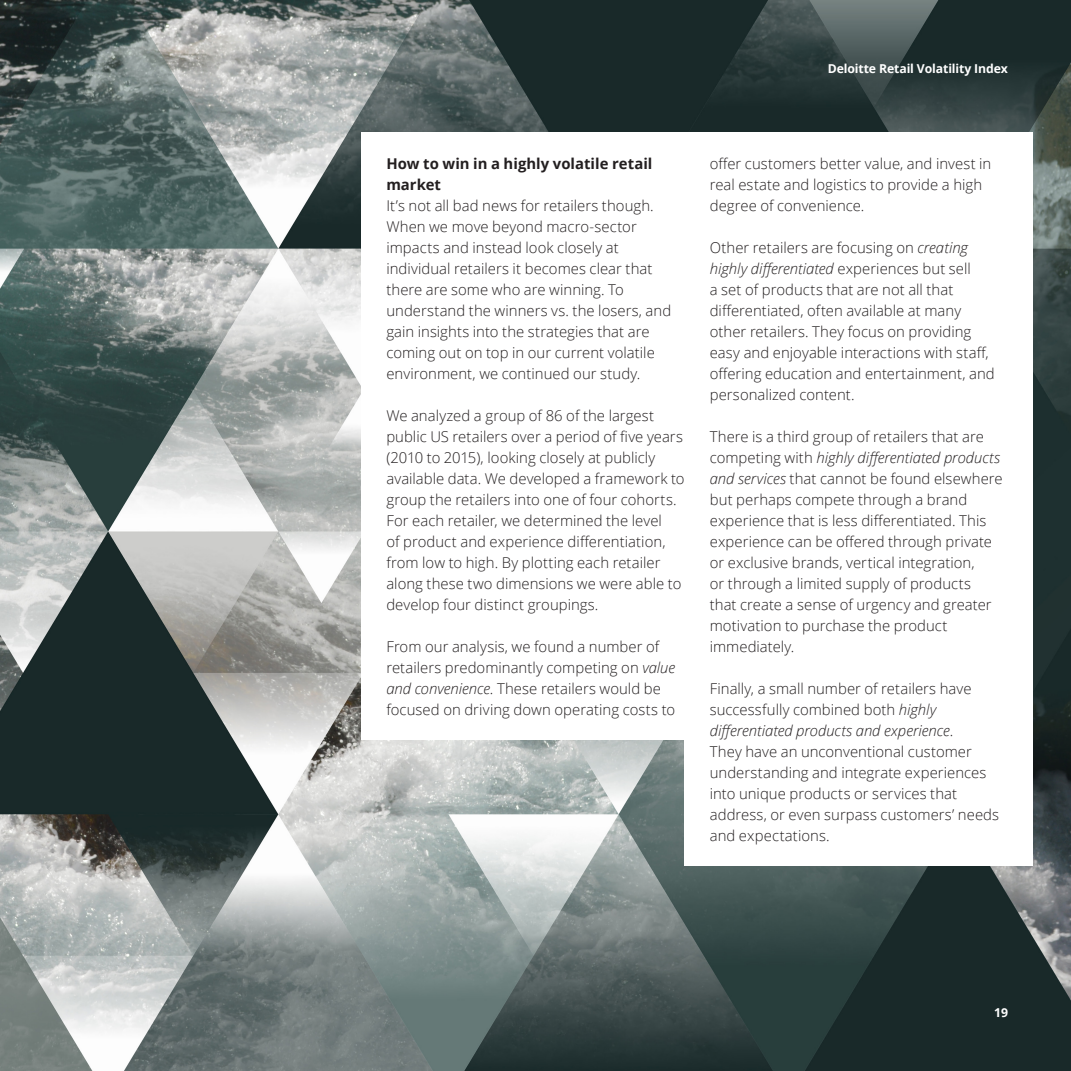
<style>
.page{position:relative;width:1071px;height:1071px;background:#fff}
.page>*{position:absolute;margin:0;border:0;box-sizing:border-box;transform-origin:0 0}
.t1{font:300 14.88px/21px "Open Sans";letter-spacing:.005em;color:#231f20}
.t2{font:700 14.88px/21px "Open Sans";color:#231f20}
.t3{font:700 12.25px "Open Sans";letter-spacing:-.01em;color:#fff}
.s1{font-style:italic}
</style>
<div class="page">
<img style="left:0;top:0;width:1071px;height:1071px">
<div style="left:361px;top:132px;width:349px;height:608px;background:#fff"></div>
<div style="left:685px;top:132px;width:348px;height:734px;background:#fff"></div>
<p class="t3" style="left:828px;top:60px;width:182px">Deloitte Retail Volatility Index</p>
<p class="t2" style="left:386px;top:153px;width:268px">How to win in a highly volatile retail market</p>
<p class="t1" style="left:386px;top:195px;width:286px">It’s not all bad news for retailers though.<br>When we move beyond macro-sector impacts and instead look closely at individual retailers it becomes clear that there are some who are winning. To understand the winners vs. the losers, and gain insights into the strategies that are coming out on top in our current volatile environment, we continued our study.</p>
<p class="t1" style="left:386px;top:405px;width:300px">We analyzed a group of 86 of the largest public US retailers over a period of five years (2010 to 2015), looking closely at publicly available data. We developed a framework to group the retailers into one of four cohorts.<br>For each retailer, we determined the level<br>of product and experience differentiation, from low to high. By plotting each retailer along these two dimensions we were able to develop four distinct groupings.</p>
<p class="t1" style="left:386px;top:636px;width:290px">From our analysis, we found a number of retailers predominantly competing on <span class="s1">value and convenience</span>. These retailers would be focused on driving down operating costs to</p>
<p class="t1" style="left:710px;top:153px;width:283px">offer customers better value, and invest in real estate and logistics to provide a high degree of convenience.</p>
<p class="t1" style="left:710px;top:237px;width:286px">Other retailers are focusing on <span class="s1">creating highly differentiated</span> experiences but sell<br>a set of products that are not all that differentiated, often available at many other retailers. They focus on providing easy and enjoyable interactions with staff, offering education and entertainment, and personalized content.</p>
<p class="t1" style="left:710px;top:426px;width:294px">There is a third group of retailers that are competing with <span class="s1">highly differentiated products and services</span> that cannot be found elsewhere but perhaps compete through a brand experience that is less differentiated. This experience can be offered through private or exclusive brands, vertical integration,<br>or through a limited supply of products<br>that create a sense of urgency and greater motivation to purchase the product immediately.</p>
<p class="t1" style="left:710px;top:678px;width:291px">Finally, a small number of retailers have successfully combined both <span class="s1">highly differentiated products and experience</span>.<br>They have an unconventional customer understanding and integrate experiences into unique products or services that address, or even surpass customers’ needs and expectations.</p>
<p class="t3" style="left:994px;top:1004px;width:15px">19</p>
</div>
